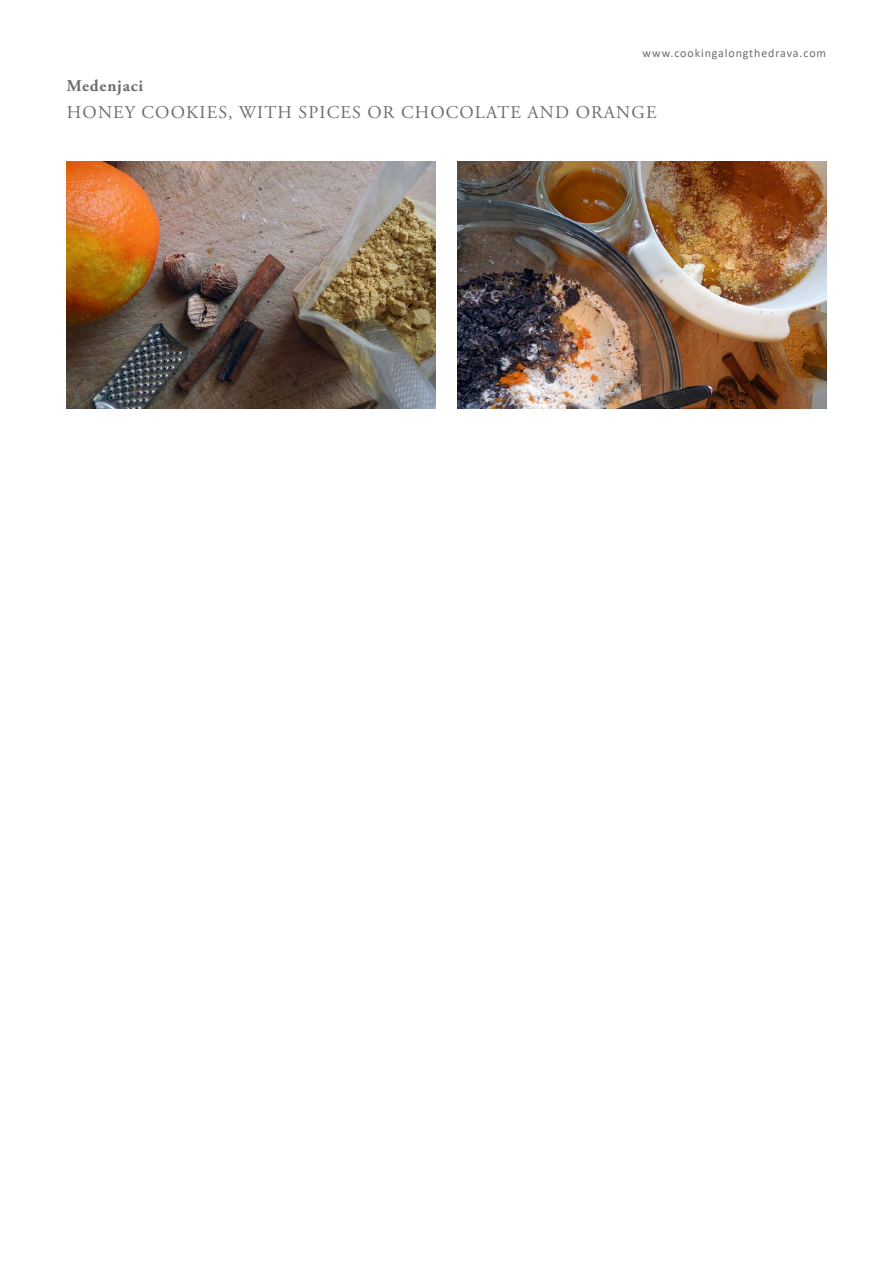
<style>
.page{position:relative;width:893px;height:1263px;background:#fff}
.page>*{position:absolute;margin:0;border:0;box-sizing:border-box;transform-origin:0 0}
.t1{font:18px "Adobe Garamond Pro";letter-spacing:.065em;color:#6c6d70}
.t2{font:700 16.5px "Adobe Garamond Pro";letter-spacing:.05em;color:#6c6d70}
.t3{font:12px "Calibri";letter-spacing:.075em;color:#6c6d70}
</style>
<div class="page">
<img style="left:458px;top:162px;width:368px;height:246px">
<img style="left:67px;top:162px;width:369px;height:246px">
<p class="t3" style="left:643px;top:45px;width:185px">www.cookingalongthedrava.com</p>
<p class="t2" style="left:67px;top:77px;width:78px">Medenjaci</p>
<p class="t1" style="left:67px;top:102px;width:591px">HONEY COOKIES, WITH SPICES OR CHOCOLATE AND ORANGE</p>
</div>
